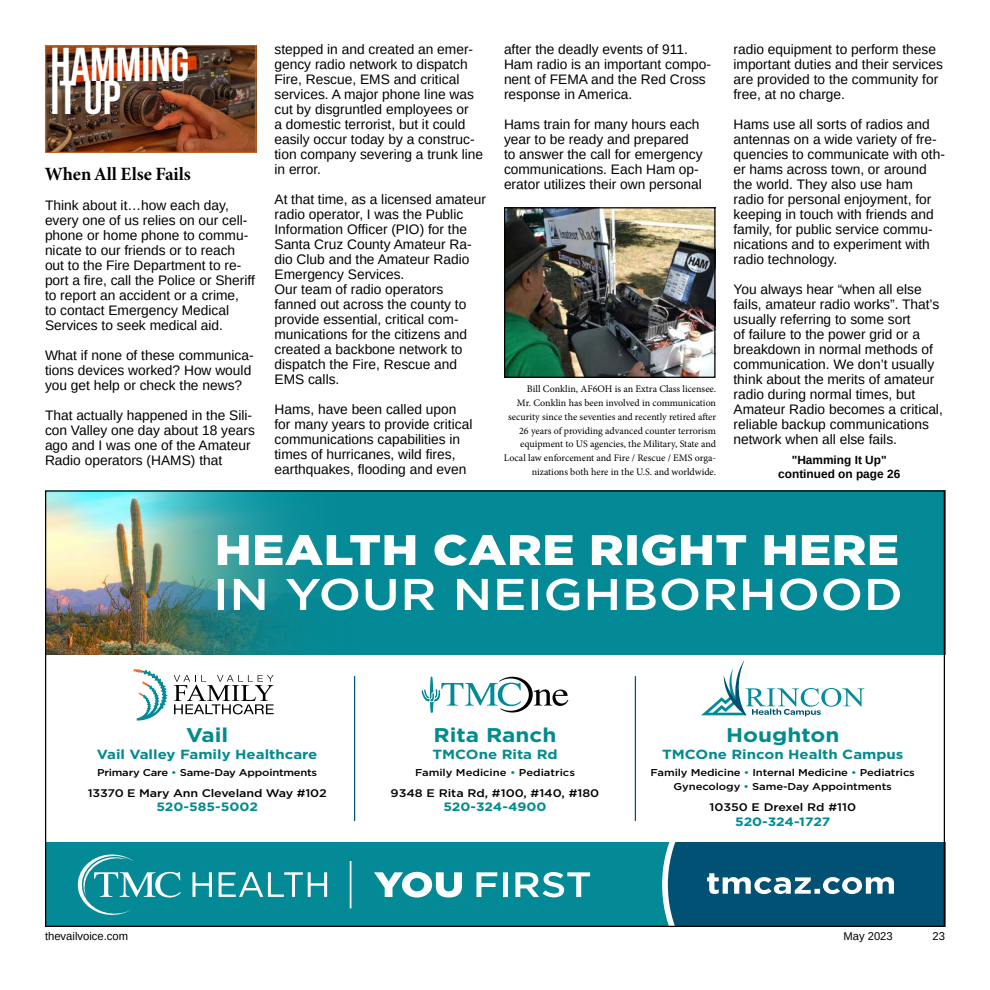
<style>
.page{position:relative;width:990px;height:990px;background:#fff}
.page>*{position:absolute;margin:0;border:0;box-sizing:border-box;transform-origin:0 0}
.t1{font:700 47.5px/33.8px "Bebas Neue";color:#fff}
.t2{font:700 19.88px "Gotham";color:#008b8f;scale:1.13 1}
.t3{font:18.75px "Minion Variable Concept";letter-spacing:-.005em;color:#000}
.t4{font:13.75px/15px "Liberation Sans";color:#000}
.t5{font:700 13.25px "Gotham";color:#008b8f;scale:1.13 1}
.t6{font:700 12.12px "Gotham";color:#008b8f;scale:1.13 1}
.t7{font:700 11.88px/13.8px "Liberation Sans";color:#000;text-align:center}
.t8{font:11.25px "Liberation Sans";color:#000}
.t9{font:500 11px "Gotham";letter-spacing:-.01em;color:#000;scale:1.13 1}
.t10{font:10px/13.8px "Minion Pro";color:#000;text-align:right}
.t11{font:500 9.88px/14.4px "Gotham";letter-spacing:-.01em;color:#000;text-align:center;scale:1.13 1}
.s1{color:#008b8f}
</style>
<div class="page">
<div style="left:45px;top:842px;width:900px;height:85px;background:#038a96"></div>
<svg style="left:77px;top:854px;width:104px;height:61px"></svg>
<svg style="left:192px;top:872px;width:20px;height:25px"></svg>
<svg style="left:219px;top:872px;width:108px;height:25px"></svg>
<svg style="left:477px;top:872px;width:113px;height:25px"></svg>
<svg style="left:374px;top:872px;width:88px;height:26px"></svg>
<hr style="left:350px;top:861px;width:1px;height:47px;background:#fff">
<svg style="left:662px;top:842px;width:281px;height:83px;background:#17617f"></svg>
<img style="left:47px;top:492px;width:887px;height:163px">
<svg style="left:218px;top:535px;width:679px;height:31px"></svg>
<svg style="left:218px;top:578px;width:682px;height:32px"></svg>
<hr style="left:354px;top:676px;width:1px;height:145px;background:#005173">
<hr style="left:635px;top:676px;width:1px;height:145px;background:#005173">
<svg style="left:422px;top:677px;width:146px;height:36px"></svg>
<svg style="left:701px;top:660px;width:163px;height:56px"></svg>
<svg style="left:133px;top:669px;width:34px;height:52px"></svg>
<svg style="left:174px;top:675px;width:100px;height:39px"></svg>
<img style="left:47px;top:47px;width:207px;height:104px">
<div style="left:45px;top:45px;width:211px;height:108px;border:1px solid #bf6424"></div>
<img style="left:506px;top:209px;width:208px;height:167px">
<div style="left:504px;top:207px;width:212px;height:171px;border:1px solid #000"></div>
<h1 class="t1" style="left:51px;top:47px;width:140px">HAMMING<br>IT UP</h1>
<h3 class="t3" style="left:45px;top:161px;width:147px">When All Else Fails</h3>
<p class="t4" style="left:45px;top:198px;width:211px">Think about it…how each day, every one of us relies on our cell&shy;phone or home phone to commu&shy;nicate to our friends or to reach out to the Fire Department to re&shy;port a fire, call the Police or Sheriff to report an accident or a crime,<br>to contact Emergency Medical<br>Services to seek medical aid.</p>
<p class="t4" style="left:45px;top:348px;width:210px">What if none of these communica&shy;tions devices worked? How would you get help or check the news?</p>
<p class="t4" style="left:45px;top:408px;width:211px">That actually happened in the Sili&shy;con Valley one day about 18 years ago and I was one of the Amateur<br>Radio operators (HAMS) that</p>
<p class="t4" style="left:275px;top:42px;width:210px">stepped in and created an emer&shy;gency radio network to dispatch<br>Fire, Rescue, EMS and critical services. A major phone line was cut by disgruntled employees or<br>a domestic terrorist, but it could easily occur today by a construc&shy;tion company severing a trunk line in error.</p>
<p class="t4" style="left:275px;top:192px;width:213px">At that time, as a licensed amateur radio operator, I was the Public<br>Information Officer (PIO) for the<br>Santa Cruz County Amateur Ra&shy;dio Club and the Amateur Radio<br>Emergency Services.<br>Our team of radio operators fanned out across the county to provide essential, critical com&shy;munications for the citizens and created a backbone network to dispatch the Fire, Rescue and<br>EMS calls.</p>
<p class="t4" style="left:275px;top:402px;width:199px">Hams, have been called upon for many years to provide critical communications capabilities in times of hurricanes, wild fires, earthquakes, flooding and even</p>
<p class="t4" style="left:504px;top:42px;width:209px">after the deadly events of 911.<br>Ham radio is an important compo&shy;nent of FEMA and the Red Cross response in America.</p>
<p class="t4" style="left:504px;top:117px;width:200px">Hams train for many hours each year to be ready and prepared to answer the call for emergency communications. Each Ham op&shy;erator utilizes their own personal</p>
<p class="t10" style="left:504px;top:382px;width:214px">Bill Conklin, AF6OH is an Extra Class licensee.<br>Mr. Conklin has been involved in communication security since the seventies and recently retired after 26 years of providing advanced counter terrorism equipment to US agencies, the Military, State and Local law enforcement and Fire / Rescue / EMS orga&shy;nizations both here in the U.S. and worldwide.</p>
<p class="t4" style="left:734px;top:42px;width:211px">radio equipment to perform these important duties and their services are provided to the community for free, at no charge.</p>
<p class="t4" style="left:734px;top:117px;width:213px">Hams use all sorts of radios and antennas on a wide variety of fre&shy;quencies to communicate with oth&shy;er hams across town, or around the world. They also use ham radio for personal enjoyment, for keeping in touch with friends and family, for public service commu&shy;nications and to experiment with radio technology.</p>
<p class="t4" style="left:734px;top:282px;width:211px">You always hear “when all else fails, amateur radio works”. That’s usually referring to some sort<br>of failure to the power grid or a breakdown in normal methods of communication. We don’t usually think about the merits of amateur radio during normal times, but<br>Amateur Radio becomes a critical, reliable backup communications network when all else fails.</p>
<p class="t7" style="left:778px;top:453px;width:124px">"Hamming It Up" continued on page 26</p>
<h2 class="t2" style="left:186px;top:722px;width:39px">Vail</h2>
<p class="t5" style="left:97px;top:746px;width:197px">Vail Valley Family Healthcare</p>
<p class="t11" style="left:97px;top:765px;width:196px">Primary Care <span class="s1">•</span> Same-Day Appointments</p>
<p class="t9" style="left:88px;top:786px;width:213px">13370 E Mary Ann Cleveland Way #102</p>
<p class="t6" style="left:156px;top:799px;width:91px">520-585-5002</p>
<h2 class="t2" style="left:434px;top:722px;width:110px">Rita Ranch</h2>
<p class="t5" style="left:432px;top:746px;width:112px">TMCOne Rita Rd</p>
<p class="t11" style="left:415px;top:765px;width:143px">Family Medicine <span class="s1">•</span> Pediatrics</p>
<p class="t9" style="left:391px;top:786px;width:186px">9348 E Rita Rd, #100, #140, #180</p>
<p class="t6" style="left:443px;top:799px;width:93px">520-324-4900</p>
<h2 class="t2" style="left:726px;top:722px;width:102px">Houghton</h2>
<p class="t5" style="left:662px;top:746px;width:215px">TMCOne Rincon Health Campus</p>
<p class="t11" style="left:651px;top:765px;width:235px">Family Medicine <span class="s1">•</span> Internal Medicine <span class="s1">•</span> Pediatrics<br>Gynecology <span class="s1">•</span> Same-Day Appointments</p>
<p class="t9" style="left:709px;top:800px;width:131px">10350 E Drexel Rd #110</p>
<p class="t6" style="left:735px;top:813px;width:86px">520-324-1727</p>
<p class="t8" style="left:45px;top:929px;width:85px">thevailvoice.com</p>
<p class="t8" style="left:843px;top:929px;width:51px">May 2023</p>
<p class="t8" style="left:932px;top:929px;width:14px">23</p>
</div>
